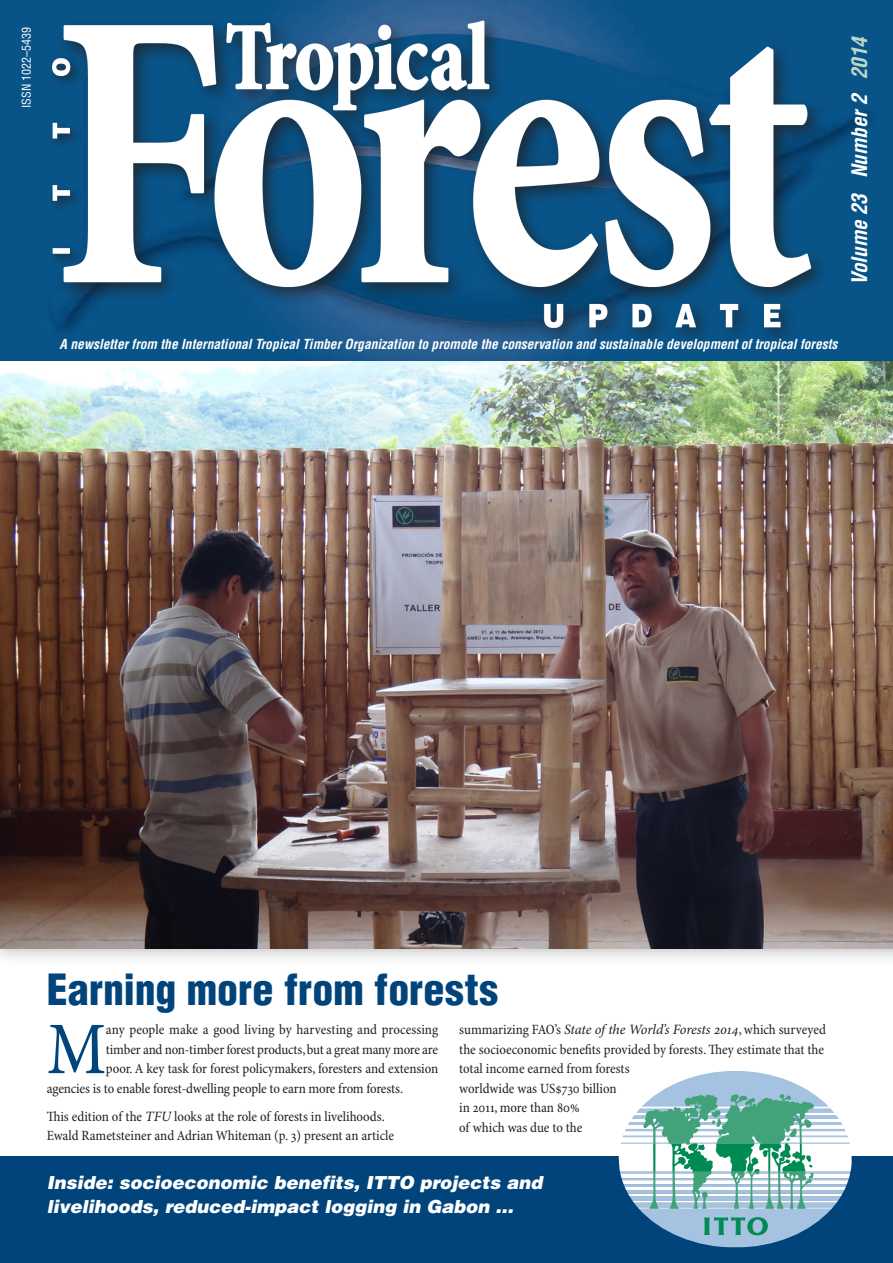
<style>
.page{position:relative;width:893px;height:1263px;background:#fff}
.page>*{position:absolute;margin:0;border:0;box-sizing:border-box;transform-origin:0 0}
.BODY_Text__a__Paragr{font:condensed 75px "Minion Pro";color:#00447b}
.HEADING_1__body{font:900 condensed 42px "Helvetica";letter-spacing:.005em;color:#00447b}
.t1{font:italic 700 condensed 21px "Helvetica";color:#fff}
.ARTICLE_CONTINUED_TO{font:italic 900 18px/24px "Helvetica";color:#fff}
.BODY_TEXT{font:condensed 14.25px/19.5px "Minion Pro";color:#231f20}
.BODY_Text__a__Paragr-2{font:condensed 14.25px "Minion Pro";letter-spacing:-.01em;color:#231f20}
.t2{font:italic 700 condensed 13.5px "Helvetica";color:#fff}
.t3{font:condensed 12px "Helvetica";color:#fff}
.s1{color:#bbd7c9}
.s2{font-style:italic;font-stretch:normal}
</style>
<div class="page">
<img style="left:0;top:0;width:893px;height:351px">
<div style="left:55px;top:12px;width:774px;height:333px;background:#231f20;opacity:.75"></div>
<div style="left:0;top:1157px;width:893px;height:106px;background:#00447b"></div>
<div style="left:0;top:351px;width:893px;height:615px;background:#231f20;opacity:.25"></div>
<svg style="left:617px;top:1071px;width:235px;height:176px"></svg>
<div style="left:47px;top:53px;width:35px;height:214px;background:#231f20;opacity:.75"></div>
<svg style="left:52px;top:58px;width:18px;height:196px;background:#326d97"></svg>
<p class="t3" style="left:19px;top:108px;width:83px;rotate:-90deg">ISSN 1022–5439</p>
<p class="t1" style="left:846px;top:285px;width:251px;rotate:-90deg">Volume 23 Number 2 <span class="s1">2014</span></p>
<p class="t2" style="left:60px;top:335px;width:779px">A newsletter from the International Tropical Timber Organization to promote the conservation and sustainable development of tropical forests</p>
<p class="HEADING_1__body" style="left:47px;top:962px;width:453px">Earning more from forests</p>
<p class="BODY_Text__a__Paragr" style="left:47px;top:1004px;width:61px">M</p>
<p class="BODY_Text__a__Paragr-2" style="left:106px;top:1021px;width:334px">any people make a good living by harvesting and processing</p>
<p class="BODY_Text__a__Paragr-2" style="left:106px;top:1040px;width:334px">timber and non-timber forest products, but a great many more are</p>
<p class="BODY_Text__a__Paragr-2" style="left:106px;top:1060px;width:334px">poor. A key task for forest policymakers, foresters and extension</p>
<p class="BODY_Text__a__Paragr-2" style="left:47px;top:1079px;width:358px">agencies is to enable forest-dwelling people to earn more from forests.</p>
<p class="BODY_TEXT" style="left:47px;top:1107px;width:349px">This edition of the <span class="s2">TFU</span> looks at the role of forests in livelihoods.<br>Ewald Rametsteiner and Adrian Whiteman (p. 3) present an article</p>
<p class="BODY_TEXT" style="left:459px;top:1020px;width:368px">summarizing FAO’s <span class="s2">State of the World’s Forests 2014</span>, which surveyed the socioeconomic benefits provided by forests. They estimate that the total income earned from forests<br>worldwide was US$730 billion<br>in 2011, more than 80%<br>of which was due to the</p>
<p class="ARTICLE_CONTINUED_TO" style="left:47px;top:1170px;width:497px">Inside: socioeconomic benefits, ITTO projects and livelihoods, reduced-impact logging in Gabon ...</p>
</div>
